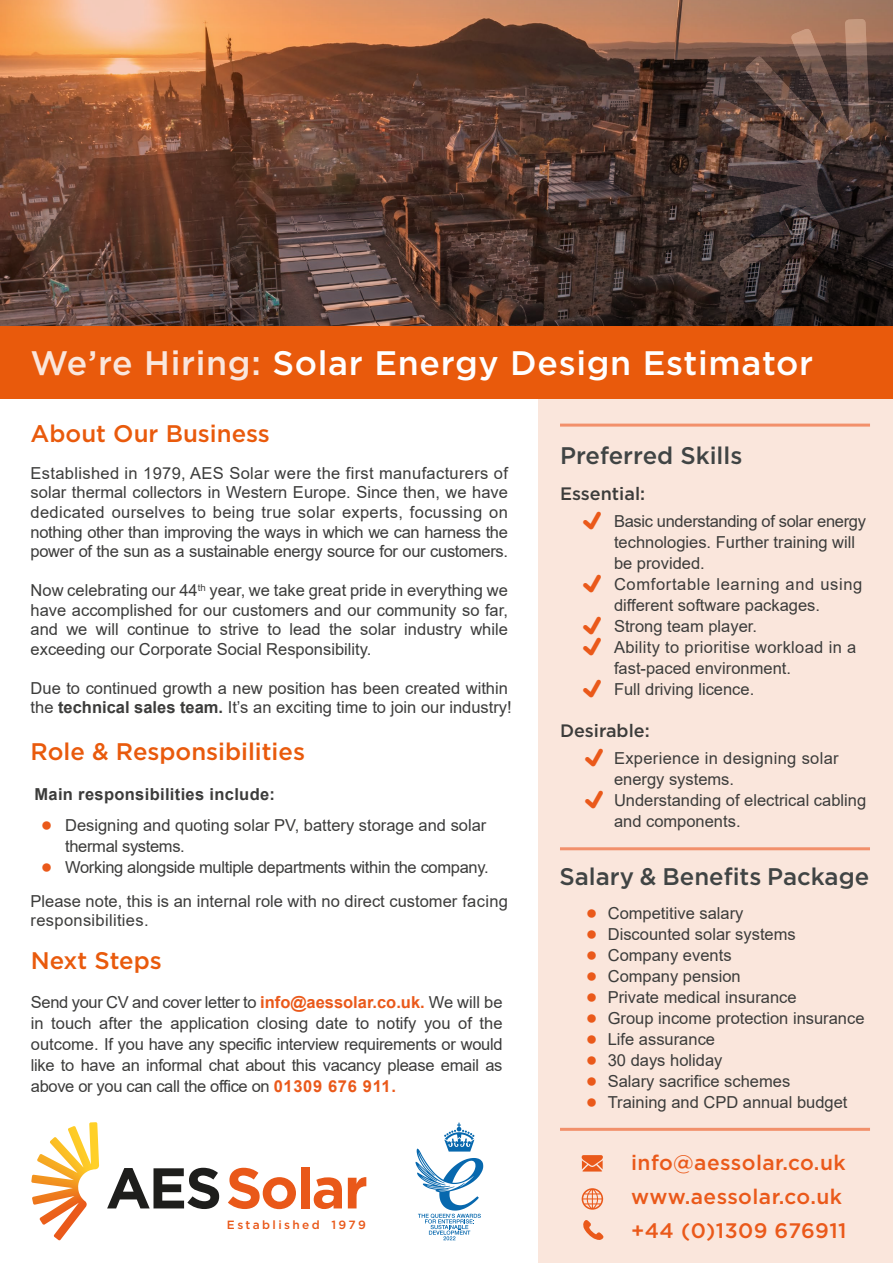
<style>
.page{position:relative;width:893px;height:1263px;background:#fff}
.page>*{position:absolute;margin:0;border:0;box-sizing:border-box;transform-origin:0 0}
.t1{font:500 33.9px "Gotham";letter-spacing:.02em;color:#fff}
.t2{font:500 24px "Gotham";color:#e95a0c}
.t3{font:500 24px "Gotham";color:#404444}
.t4{font:500 21px/33.8px "Gotham";letter-spacing:.02em;color:#ea591a}
.t5{font:500 18px "Gotham";color:#3c3c3b}
.t6{font:16.5px/19.5px "Arial";color:#3c3c3b}
.t7{font:16.5px/21px "Arial";letter-spacing:.02em;color:#3c3c3b}
.t8{font:16.5px/21px "Arial";letter-spacing:.04em;color:#3c3c3b;text-align:center}
.t9{font:16.5px "Arial";letter-spacing:-.02em;color:#3c3c3b}
.t10{font:700 16.5px "Arial";letter-spacing:.02em;color:#3c3c3b}
.t11{font:500 11.85px "Gotham";letter-spacing:.2em;color:#e95819}
.s1{color:#fae6dc}
.s2{font-weight:700}
.s3{font-size:19.5px;color:#ea591a}
.s4{font-weight:700;color:#ea591a}
.s5{color:#ea591a}
</style>
<div class="page">
<svg style="left:0;top:0;width:893px;height:326px;background:#704a39"></svg>
<svg style="left:31px;top:1122px;width:68px;height:118px"></svg>
<svg style="left:107px;top:1168px;width:112px;height:41px"></svg>
<svg style="left:228px;top:1168px;width:68px;height:41px"></svg>
<div style="left:301px;top:1166px;width:8px;height:42px;background:#e95819"></div>
<svg style="left:314px;top:1177px;width:28px;height:32px"></svg>
<svg style="left:348px;top:1177px;width:18px;height:31px"></svg>
<svg style="left:415px;top:1123px;width:68px;height:117px"></svg>
<div style="left:539px;top:399px;width:354px;height:864px;background:#fae6dc"></div>
<div style="left:0;top:326px;width:893px;height:73px;background:#e95a0c"></div>
<svg style="left:581px;top:1155px;width:22px;height:16px"></svg>
<svg style="left:582px;top:1188px;width:21px;height:22px"></svg>
<svg style="left:583px;top:1220px;width:21px;height:20px"></svg>
<hr style="left:560px;top:424px;width:310px;height:3px;background:#f2906b">
<svg style="left:699px;top:19px;width:171px;height:298px;background:#503d37"></svg>
<hr style="left:560px;top:1128px;width:310px;height:3px;background:#f2906b">
<hr style="left:560px;top:847px;width:310px;height:3px;background:#f2906b">
<h1 class="t1" style="left:31px;top:341px;width:784px"><span class="s1">We’re Hiring:</span> Solar Energy Design Estimator</h1>
<h2 class="t2" style="left:31px;top:418px;width:241px">About Our Business</h2>
<p class="t6" style="left:31px;top:463px;width:479px;text-align:justify">Established in 1979, AES Solar were the first manufacturers of solar thermal collectors in Western Europe. Since then, we have dedicated ourselves to being true solar experts, focussing on nothing other than improving the ways in which we can harness the power of the sun as a sustainable energy source for our customers.</p>
<p class="t6" style="left:31px;top:580px;width:479px;text-align:justify">Now celebrating our 44<sup>th</sup> year, we take great pride in everything we have accomplished for our customers and our community so far, and we will continue to strive to lead the solar industry while exceeding our Corporate Social Responsibility.</p>
<p class="t6" style="left:31px;top:678px;width:483px">Due to continued growth a new position has been created within the <span class="s2">technical sales team.</span> It’s an exciting time to join our industry!</p>
<h2 class="t2" style="left:31px;top:736px;width:276px">Role &amp; Responsibilities</h2>
<p class="t10" style="left:34px;top:783px;width:242px">Main responsibilities include:</p>
<p class="t6" style="left:65px;top:814px;width:423px;line-height:21px;text-indent:-24px"><span class="s3">●</span> Designing and quoting solar PV, battery storage and solar thermal systems.</p>
<p class="t9" style="left:41px;top:856px;width:449px"><span class="s3">●</span> Working alongside multiple departments within the company.</p>
<p class="t6" style="left:31px;top:891px;width:479px">Please note, this is an internal role with no direct customer facing responsibilities.</p>
<h2 class="t2" style="left:31px;top:945px;width:132px">Next Steps</h2>
<p class="t6" style="left:31px;top:992px;width:473px;line-height:21px;text-align:justify">Send your CV and cover letter to <span class="s4">info@aessolar.co.uk.</span> We will be in touch after the application closing date to notify you of the outcome. If you have any specific interview requirements or would like to have an informal chat about this vacancy please email as above or you can call the office on <span class="s4">01309 676 911.</span></p>
<p class="t11" style="left:227px;top:1217px;width:140px">Established 1979</p>
<h2 class="t3" style="left:560px;top:440px;width:184px">Preferred Skills</h2>
<p class="t5" style="left:560px;top:481px;width:87px">Essential:</p>
<p class="t6" style="left:614px;top:510px;width:253px;line-height:21px;text-indent:-34px"><span class="s5">✔</span> Basic understanding of solar energy technologies. Further training will be provided.</p>
<p class="t8" style="left:580px;top:573px;width:284px"><span class="s5">✔</span> Comfortable learning and using different software packages.</p>
<p class="t6" style="left:580px;top:616px;width:179px"><span class="s5">✔</span> Strong team player.</p>
<p class="t7" style="left:614px;top:636px;width:244px;text-indent:-34px"><span class="s5">✔</span> Ability to prioritise workload in a fast-paced environment.</p>
<p class="t6" style="left:580px;top:679px;width:176px"><span class="s5">✔</span> Full driving licence.</p>
<p class="t5" style="left:560px;top:719px;width:91px">Desirable:</p>
<p class="t7" style="left:614px;top:748px;width:226px;text-indent:-32px"><span class="s5">✔</span> Experience in designing solar energy systems.</p>
<p class="t6" style="left:614px;top:790px;width:254px;line-height:21px;text-indent:-32px"><span class="s5">✔</span> Understanding of electrical cabling and components.</p>
<h2 class="t3" style="left:559px;top:860px;width:311px">Salary &amp; Benefits Package</h2>
<p class="t6" style="left:586px;top:903px;width:159px"><span class="s3">●</span> Competitive salary</p>
<p class="t6" style="left:586px;top:924px;width:211px"><span class="s3">●</span> Discounted solar systems</p>
<p class="t6" style="left:586px;top:945px;width:147px"><span class="s3">●</span> Company events</p>
<p class="t6" style="left:586px;top:966px;width:156px"><span class="s3">●</span> Company pension</p>
<p class="t6" style="left:586px;top:987px;width:212px"><span class="s3">●</span> Private medical insurance</p>
<p class="t6" style="left:586px;top:1008px;width:280px"><span class="s3">●</span> Group income protection insurance</p>
<p class="t6" style="left:586px;top:1029px;width:131px"><span class="s3">●</span> Life assurance</p>
<p class="t6" style="left:586px;top:1050px;width:138px"><span class="s3">●</span> 30 days holiday</p>
<p class="t6" style="left:586px;top:1071px;width:206px"><span class="s3">●</span> Salary sacrifice schemes</p>
<p class="t6" style="left:586px;top:1092px;width:263px"><span class="s3">●</span> Training and CPD annual budget</p>
<p class="t4" style="left:631px;top:1146px;width:217px">info@aessolar.co.uk www.aessolar.co.uk +44 (0)1309 676911</p>
</div>
